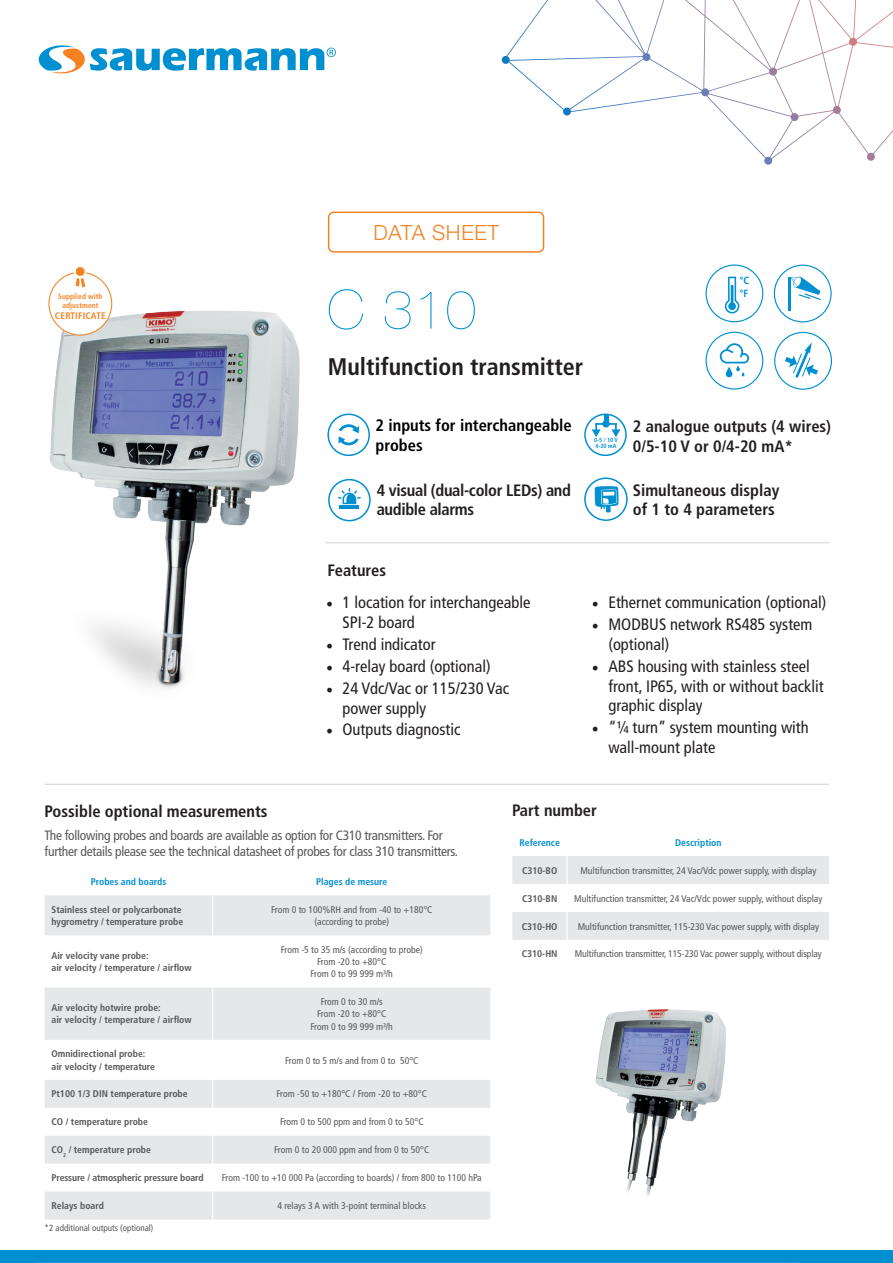
<style>
.page{position:relative;width:893px;height:1263px;background:#fff}
.page>*{position:absolute;margin:0;border:0;box-sizing:border-box;transform-origin:0 0}
.t1{font:200 54px "Helvetica Neue LT Std";color:#008fd0}
.t2{font:700 condensed 24px "Frutiger LT Std";color:#231f20}
.t3{font:300 21px "Helvetica Neue LT Std";letter-spacing:.03em;color:#f58220}
.t4{font:condensed 16.5px/19.8px "Frutiger LT Std";color:#231f20}
.t5{font:700 condensed 16.5px/19.8px "Frutiger LT Std";color:#231f20}
.t6{font:700 condensed 16.5px/19.8px "Frutiger LT Std";letter-spacing:-.02em;color:#231f20}
.t7{font:700 condensed 16.5px/19.8px "Frutiger LT Std";color:#000}
.t8{font:condensed 13.5px/16.2px "Frutiger LT Std";letter-spacing:-.02em;color:#57585a}
.t9{font:700 condensed 10.35px "Frutiger LT Std";color:#008fd0}
.t10{font:condensed 9.75px/12.1px "Frutiger LT Std";color:#57585a;text-align:center}
.t11{font:700 condensed 9.75px/12.1px "Frutiger LT Std";color:#57585a}
.t12{font:700 condensed 9.75px "Frutiger LT Std";color:#008fd0}
.t13{font:700 condensed 9.45px "Frutiger LT Std";letter-spacing:.02em;color:#f58220}
.t14{font:condensed 9px "Frutiger LT Std";color:#57585a}
.t15{font:700 condensed 7.5px/9.4px "Frutiger LT Std";letter-spacing:.01em;color:#f58220;text-align:center}
.t16{font:700 condensed 6px "Frutiger LT Std";color:#008fd0}
.s1{font-family:"Minion Pro";font-stretch:normal;font-size:18px}
</style>
<div class="page">
<svg style="left:502px;top:0;width:391px;height:165px"></svg>
<img style="left:49px;top:284px;width:302px;height:405px">
<div style="left:0;top:1251px;width:893px;height:12px;background:#008fd0"></div>
<hr style="left:325px;top:542px;width:504px;height:1px;background:#d1d2d4">
<div style="left:328px;top:212px;width:216px;height:41px;border:2px solid #f58220;border-radius:5px"></div>
<hr style="left:34px;top:1262px;width:765px;height:1px;background:#d1d2d4">
<hr style="left:45px;top:784px;width:784px;height:1px;background:#d1d2d4">
<div style="left:328px;top:414px;width:41px;height:41px;background:#fff;border-radius:50%"></div>
<div style="left:327px;top:414px;width:43px;height:42px;border:2px solid #008fd0;border-radius:50%"></div>
<svg style="left:338px;top:423px;width:22px;height:23px"></svg>
<div style="left:329px;top:480px;width:41px;height:41px;background:#fff;border-radius:50%"></div>
<div style="left:328px;top:479px;width:43px;height:42px;border:2px solid #008fd0;border-radius:50%"></div>
<hr style="left:340px;top:505px;width:19px;height:4px;background:#008fd0">
<svg style="left:338px;top:488px;width:23px;height:16px"></svg>
<svg style="left:45px;top:895px;width:445px;height:324px;fill:#e6e7e9"></svg>
<hr style="left:212px;top:895px;width:1px;height:40px;background:#fff">
<hr style="left:212px;top:935px;width:1px;height:53px;background:#fff">
<hr style="left:212px;top:988px;width:1px;height:52px;background:#fff">
<hr style="left:212px;top:1040px;width:1px;height:40px;background:#fff">
<svg style="left:212px;top:1080px;width:1px;height:139px"></svg>
<svg style="left:512px;top:856px;width:317px;height:84px"></svg>
<img style="left:595px;top:1009px;width:131px;height:187px">
<div style="left:705px;top:264px;width:58px;height:58px;border:1px solid #008fd0;border-radius:50%"></div>
<svg style="left:725px;top:277px;width:14px;height:36px"></svg>
<div style="left:705px;top:332px;width:58px;height:57px;border:1px solid #008fd0;border-radius:50%"></div>
<svg style="left:720px;top:343px;width:29px;height:35px"></svg>
<div style="left:774px;top:332px;width:58px;height:58px;border:1px solid #008fd0;border-radius:50%"></div>
<div style="left:774px;top:265px;width:58px;height:57px;border:1px solid #008fd0;border-radius:50%"></div>
<svg style="left:785px;top:342px;width:33px;height:36px"></svg>
<hr style="left:788px;top:277px;width:3px;height:33px;background:#008fd0">
<svg style="left:789px;top:276px;width:32px;height:24px"></svg>
<div style="left:584px;top:414px;width:43px;height:42px;border:2px solid #008fd0;border-radius:50%"></div>
<hr style="left:604px;top:414px;width:4px;height:10px;background:#008fd0">
<div style="left:602px;top:420px;width:8px;height:7px;background:#008fd0;border-radius:50%"></div>
<svg style="left:591px;top:423px;width:30px;height:14px"></svg>
<svg style="left:585px;top:478px;width:42px;height:42px"></svg>
<div style="left:584px;top:477px;width:44px;height:44px;border:2px solid #008fd0;border-radius:50%"></div>
<svg style="left:595px;top:486px;width:23px;height:27px"></svg>
<div style="left:49px;top:272px;width:63px;height:63px;background:#fff;border-radius:50%"></div>
<div style="left:48px;top:272px;width:64px;height:64px;border:1px solid #f58220;border-radius:50%"></div>
<svg style="left:74px;top:267px;width:13px;height:21px"></svg>
<svg style="left:38px;top:45px;width:298px;height:29px"></svg>
<p class="t15" style="left:58px;top:291px;width:46px">Supplied with adjustment</p>
<p class="t13" style="left:55px;top:310px;width:52px">CERTIFICATE</p>
<p class="t3" style="left:373px;top:220px;width:127px">DATA SHEET</p>
<p class="t1" style="left:327px;top:278px;width:150px">C 310</p>
<p class="t2" style="left:328px;top:352px;width:257px">Multifunction transmitter</p>
<p class="t9" style="left:739px;top:275px;width:11px">°C</p>
<p class="t9" style="left:739px;top:287px;width:10px">°F</p>
<p class="t7" style="left:376px;top:415px;width:198px">2 inputs for interchangeable probes</p>
<p class="t6" style="left:377px;top:480px;width:196px">4 visual (dual-color LEDs) and audible alarms</p>
<p class="t16" style="left:594px;top:437px;width:25px">0-5 / 10 V</p>
<p class="t16" style="left:595px;top:443px;width:23px">4-20 mA</p>
<p class="t5" style="left:633px;top:416px;width:200px">2 analogue outputs (4 wires)<br>0/5-10 V or 0/4-20 mA*</p>
<p class="t5" style="left:633px;top:480px;width:148px">Simultaneous display of 1 to 4 parameters</p>
<p class="t5" style="left:327px;top:560px;width:60px">Features</p>
<p class="t4" style="left:342px;top:593px;width:189px;text-indent:-16px"><span class="s1">•</span> 1 location for interchangeable<br>SPI-2 board</p>
<p class="t4" style="left:326px;top:634px;width:111px"><span class="s1">•</span> Trend indicator</p>
<p class="t4" style="left:326px;top:656px;width:166px"><span class="s1">•</span> 4-relay board (optional)</p>
<p class="t4" style="left:342px;top:678px;width:168px;text-indent:-16px"><span class="s1">•</span> 24 Vdc/Vac or 115/230 Vac power supply</p>
<p class="t4" style="left:326px;top:720px;width:136px"><span class="s1">•</span> Outputs diagnostic</p>
<p class="t4" style="left:592px;top:593px;width:236px"><span class="s1">•</span> Ethernet communication (optional)</p>
<p class="t4" style="left:608px;top:615px;width:206px;text-indent:-16px"><span class="s1">•</span> MODBUS network RS485 system (optional)</p>
<p class="t4" style="left:608px;top:656px;width:217px;text-indent:-16px"><span class="s1">•</span> ABS housing with stainless steel front, IP65, with or without backlit graphic display</p>
<p class="t4" style="left:608px;top:718px;width:202px;text-indent:-16px"><span class="s1">•</span> “¼ turn” system mounting with wall-mount plate</p>
<p class="t5" style="left:45px;top:801px;width:224px">Possible optional measurements</p>
<p class="t5" style="left:512px;top:801px;width:86px">Part number</p>
<p class="t8" style="left:45px;top:827px;width:415px">The following probes and boards are available as option for C310 transmitters. For further details please see the technical datasheet of probes for class 310 transmitters.</p>
<p class="t12" style="left:519px;top:837px;width:42px">Reference</p>
<p class="t12" style="left:675px;top:837px;width:48px">Description</p>
<p class="t11" style="left:522px;top:864px;width:37px">C310-BO</p>
<p class="t10" style="left:580px;top:864px;width:237px">Multifunction transmitter, 24 Vac/Vdc power supply, with display</p>
<p class="t11" style="left:522px;top:892px;width:37px">C310-BN</p>
<p class="t10" style="left:574px;top:892px;width:250px">Multifunction transmitter, 24 Vac/Vdc power supply, without display</p>
<p class="t11" style="left:522px;top:920px;width:37px">C310-HO</p>
<p class="t10" style="left:578px;top:920px;width:243px">Multifunction transmitter, 115-230 Vac power supply, with display</p>
<p class="t11" style="left:522px;top:948px;width:37px">C310-HN</p>
<p class="t10" style="left:575px;top:948px;width:248px">Multifunction transmitter, 115-230 Vac power supply, without display</p>
<p class="t12" style="left:91px;top:876px;width:77px">Probes and boards</p>
<p class="t12" style="left:316px;top:876px;width:73px">Plages de mesure</p>
<p class="t11" style="left:52px;top:903px;width:133px">Stainless steel or polycarbonate hygrometry / temperature probe</p>
<p class="t10" style="left:271px;top:903px;width:163px">From 0 to 100%RH and from -40 to +180°C (according to probe)</p>
<p class="t11" style="left:52px;top:950px;width:142px">Air velocity vane probe:<br>air velocity / temperature / airflow</p>
<p class="t10" style="left:281px;top:944px;width:144px">From -5 to 35 m/s (according to probe)<br>From -20 to +80°C<br>From 0 to 99 999 m³/h</p>
<p class="t11" style="left:52px;top:1002px;width:142px">Air velocity hotwire probe:<br>air velocity / temperature / airflow</p>
<p class="t10" style="left:311px;top:996px;width:84px">From 0 to 30 m/s<br>From -20 to +80°C<br>From 0 to 99 999 m³/h</p>
<p class="t11" style="left:52px;top:1048px;width:105px">Omnidirectional probe: air velocity / temperature</p>
<p class="t10" style="left:285px;top:1054px;width:135px">From 0 to 5 m/s and from 0 to 50°C</p>
<p class="t11" style="left:52px;top:1088px;width:138px">Pt100 1/3 DIN temperature probe</p>
<p class="t10" style="left:277px;top:1088px;width:152px">From -50 to +180°C / From -20 to +80°C</p>
<p class="t11" style="left:52px;top:1116px;width:98px">CO / temperature probe</p>
<p class="t10" style="left:280px;top:1116px;width:145px">From 0 to 500 ppm and from 0 to 50°C</p>
<p class="t11" style="left:52px;top:1144px;width:101px">CO<sub>2</sub> / temperature probe</p>
<p class="t10" style="left:274px;top:1144px;width:157px">From 0 to 20 000 ppm and from 0 to 50°C</p>
<p class="t11" style="left:52px;top:1172px;width:154px">Pressure / atmospheric pressure board</p>
<p class="t10" style="left:222px;top:1172px;width:261px">From -100 to +10 000 Pa (according to boards) / from 800 to 1100 hPa</p>
<p class="t11" style="left:52px;top:1200px;width:54px">Relays board</p>
<p class="t10" style="left:277px;top:1200px;width:150px">4 relays 3 A with 3-point terminal blocks</p>
<p class="t14" style="left:45px;top:1223px;width:110px">*2 additional outputs (optional)</p>
</div>
